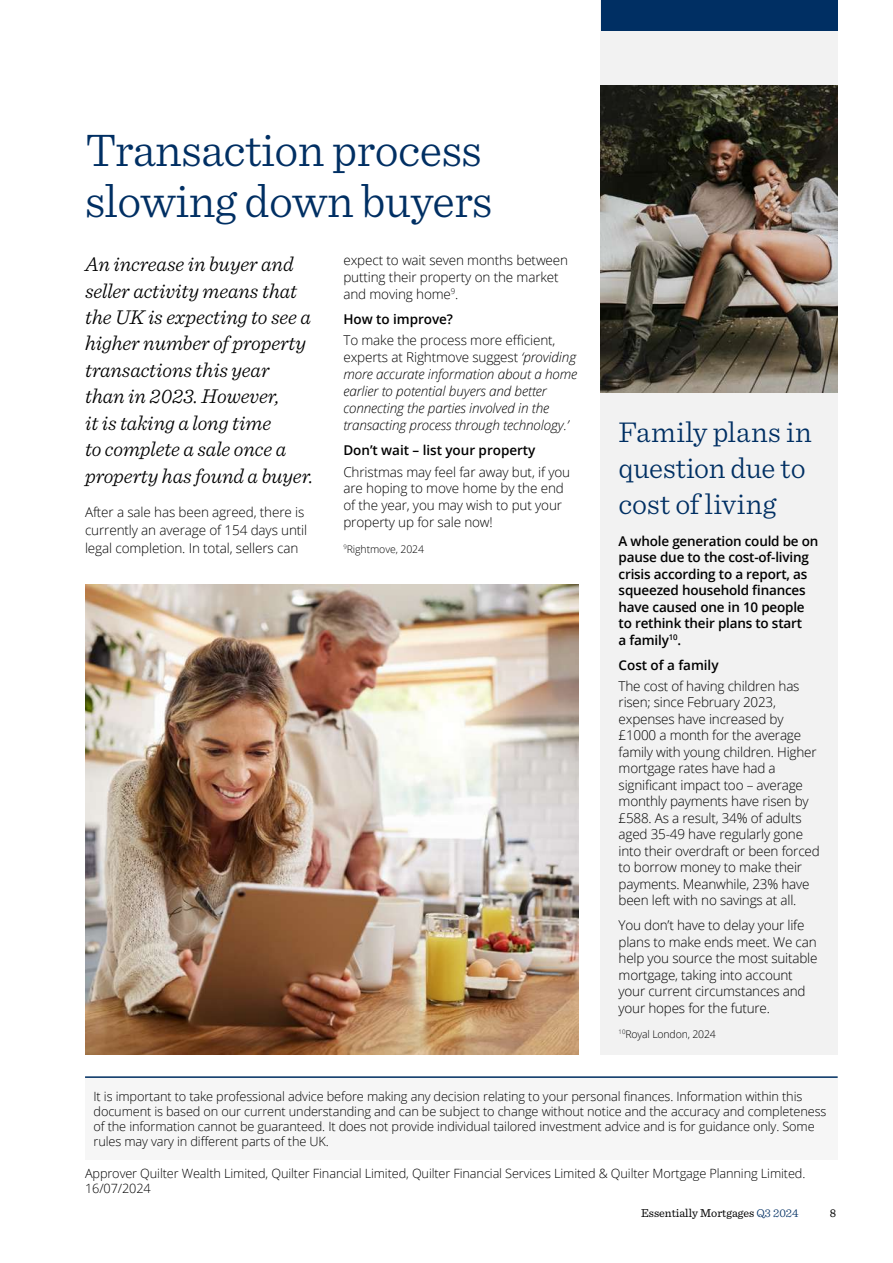
<style>
.page{position:relative;width:893px;height:1263px;background:#fff}
.page>*{position:absolute;margin:0;border:0;box-sizing:border-box;transform-origin:0 0}
.t1{font:300 48px/51px "Sentinel";letter-spacing:-.01em;color:#002f63}
.t2{font:300 30px/36px "Sentinel";color:#002f63}
.t3{font:italic 300 21px/26.4px "Sentinel";letter-spacing:-.005em;color:#000}
.t4{font:300 13.5px/16.5px "Open Sans";letter-spacing:-.015em;color:#000}
.t5{font:600 13.5px/16.5px "Open Sans";letter-spacing:-.015em;color:#000}
.t6{font:italic 300 13.5px/17px "Open Sans";letter-spacing:-.01em;color:#000}
.t7{font:300 12.75px/15px "Open Sans";letter-spacing:-.01em;color:#000}
.t8{font:12px "Sentinel";color:#000}
.t9{font:300 10.5px "Open Sans";letter-spacing:-.015em;color:#000}
.s1{font-style:normal}
.s2{font-weight:300;color:#002f63}
</style>
<div class="page">
<div style="left:601px;top:0;width:237px;height:1054px;background:#f2f2f2"></div>
<img style="left:601px;top:85px;width:237px;height:307px">
<img style="left:85px;top:585px;width:493px;height:469px">
<div style="left:601px;top:0;width:237px;height:31px;background:#002f63"></div>
<div style="left:85px;top:1076px;width:753px;height:84px;background:#f6f6f6"></div>
<hr style="left:85px;top:1076px;width:753px;height:2px;background:#002f63">
<h1 class="t1" style="left:85px;top:121px;width:409px">Transaction process slowing down buyers</h1>
<h3 class="t3" style="left:85px;top:250px;width:230px">An increase in buyer and seller activity means that the UK is expecting to see a higher number of property transactions this year than in 2023. However,<br>it is taking a long time<br>to complete a sale once a property has found a buyer.</h3>
<p class="t4" style="left:85px;top:503px;width:224px;line-height:17.7px">After a sale has been agreed, there is currently an average of 154 days until legal completion. In total, sellers can</p>
<p class="t4" style="left:343px;top:251px;width:226px;line-height:17px">expect to wait seven months between putting their property on the market and moving home<sup>9</sup>.</p>
<p class="t5" style="left:343px;top:311px;width:111px">How to improve?</p>
<p class="t6" style="left:343px;top:331px;width:235px"><span class="s1">To make the process more efficient, experts at Rightmove suggest</span> ‘providing more accurate information about a home earlier to potential buyers and better connecting the parties involved in the transacting process through technology.’</p>
<p class="t5" style="left:343px;top:442px;width:193px">Don’t wait – list your property</p>
<p class="t4" style="left:343px;top:463px;width:228px;line-height:17px">Christmas may feel far away but, if you are hoping to move home by the end of the year, you may wish to put your property up for sale now!</p>
<p class="t9" style="left:343px;top:542px;width:82px"><sup>9</sup>Rightmove, 2024</p>
<h2 class="t2" style="left:618px;top:412px;width:195px">Family plans in question due to cost of living</h2>
<p class="t5" style="left:619px;top:532px;width:201px">A whole generation could be on pause due to the cost-of-living crisis according to a report, as squeezed household finances have caused one in 10 people to rethink their plans to start<br>a family<sup>10</sup>.</p>
<p class="t5" style="left:619px;top:656px;width:101px">Cost of a family</p>
<p class="t4" style="left:619px;top:677px;width:203px">The cost of having children has risen; since February 2023, expenses have increased by £1000 a month for the average family with young children. Higher mortgage rates have had a significant impact too – average monthly payments have risen by £588. As a result, 34% of adults aged 35-49 have regularly gone into their overdraft or been forced to borrow money to make their payments. Meanwhile, 23% have been left with no savings at all.</p>
<p class="t4" style="left:619px;top:916px;width:200px">You don’t have to delay your life plans to make ends meet. We can help you source the most suitable mortgage, taking into account your current circumstances and your hopes for the future.</p>
<p class="t9" style="left:619px;top:1026px;width:99px"><sup>10</sup>Royal London, 2024</p>
<p class="t7" style="left:94px;top:1088px;width:734px">It is important to take professional advice before making any decision relating to your personal finances. Information within this document is based on our current understanding and can be subject to change without notice and the accuracy and completeness of the information cannot be guaranteed. It does not provide individual tailored investment advice and is for guidance only. Some rules may vary in different parts of the UK.</p>
<p class="t7" style="left:85px;top:1165px;width:722px">Approver Quilter Wealth Limited, Quilter Financial Limited, Quilter Financial Services Limited &amp; Quilter Mortgage Planning Limited.<br>16/07/2024</p>
<p class="t8" style="left:641px;top:1204px;width:159px">Essentially Mortgages <span class="s2">Q3 2024</span></p>
<p class="t8" style="left:830px;top:1204px;width:8px">8</p>
</div>
